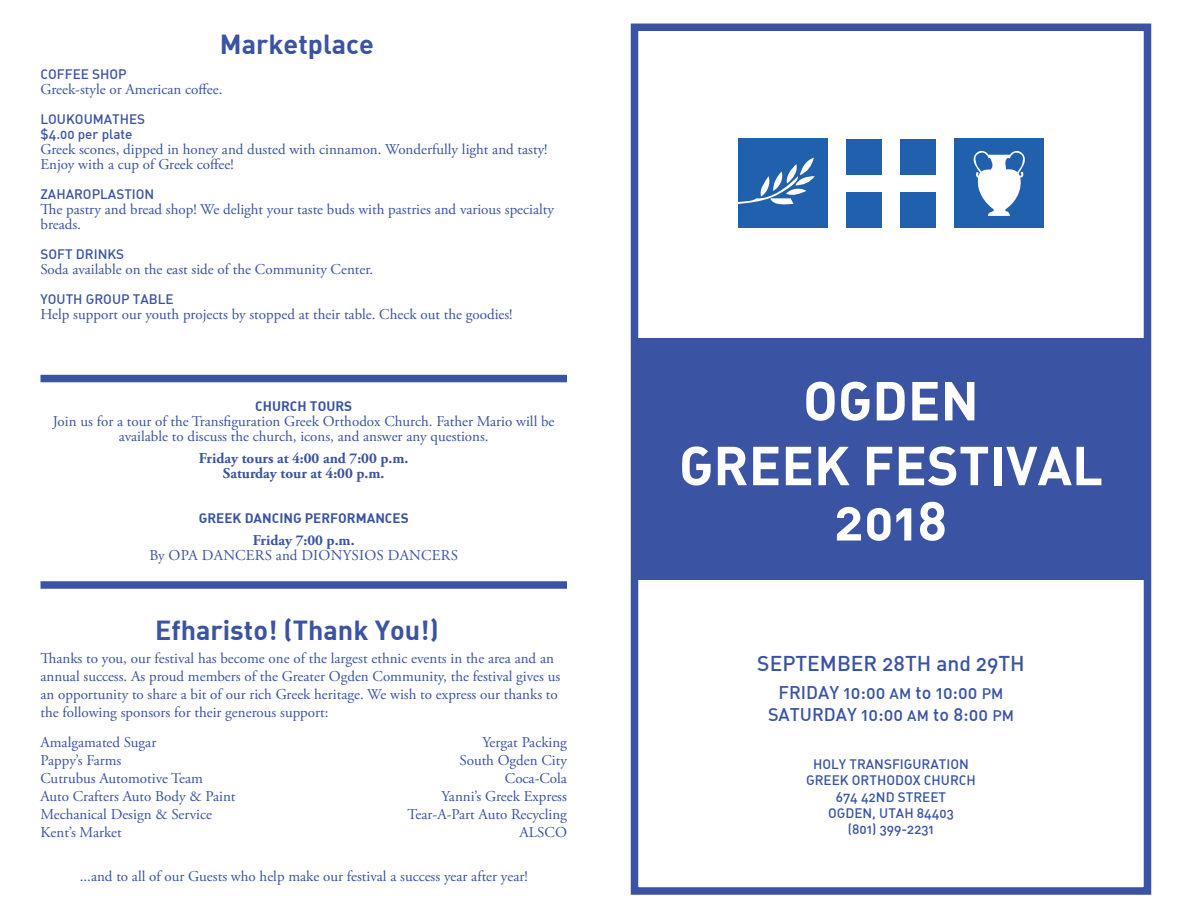
<style>
.page{position:relative;width:1188px;height:918px;background:#fff}
.page>*{position:absolute;margin:0;border:0;box-sizing:border-box;transform-origin:0 0}
.t1{font:54px/64.8px "DIN Bold Alternate";color:#fff;text-align:center}
.t2{font:27px "DIN Bold Alternate";color:#3b53a3}
.t3{font:21px "DIN Medium Alternate";color:#3b53a3}
.t4{font:18px/21.6px "DIN Medium Alternate";color:#3b53a3;text-align:center}
.t5{font:15px/18px "Adobe Garamond Pro";color:#3b53a3}
.t6{font:700 15px/15px "Adobe Garamond Pro";color:#3b53a3;text-align:center}
.t7{font:13.5px/16.2px "DIN Medium Alternate";color:#3b53a3}
.t8{font:13.5px "DIN Bold Alternate";color:#3b53a3}
.s1{font-size:15px}
</style>
<div class="page">
<div style="left:40px;top:375px;width:527px;height:7px;background:#3b53a3"></div>
<div style="left:40px;top:581px;width:527px;height:8px;background:#3b53a3"></div>
<div style="left:631px;top:24px;width:520px;height:871px;border:8px solid #3b53a3"></div>
<div style="left:635px;top:338px;width:512px;height:242px;background:#3b53a3"></div>
<div style="left:847px;top:139px;width:35px;height:35px;background:#2160ad"></div>
<div style="left:900px;top:139px;width:36px;height:35px;background:#2160ad"></div>
<div style="left:847px;top:192px;width:35px;height:36px;background:#2160ad"></div>
<div style="left:900px;top:192px;width:36px;height:36px;background:#2160ad"></div>
<div style="left:955px;top:139px;width:89px;height:89px;background:#2160ad"></div>
<div style="left:739px;top:139px;width:89px;height:89px;background:#2160ad"></div>
<svg style="left:738px;top:158px;width:77px;height:66px"></svg>
<svg style="left:973px;top:151px;width:52px;height:65px"></svg>
<h2 class="t2" style="left:220px;top:27px;width:156px">Marketplace</h2>
<p class="t7" style="left:40px;top:66px;width:88px">COFFEE SHOP</p>
<p class="t5" style="left:40px;top:81px;width:183px">Greek-style or American coffee.</p>
<p class="t7" style="left:40px;top:112px;width:106px;line-height:15px">LOUKOUMATHES $4.00 per plate</p>
<p class="t5" style="left:40px;top:143px;width:509px;line-height:15px">Greek scones, dipped in honey and dusted with cinnamon. Wonderfully light and tasty!<br>Enjoy with a cup of Greek coffee!</p>
<p class="t7" style="left:40px;top:186px;width:115px">ZAHAROPLASTION</p>
<p class="t5" style="left:40px;top:203px;width:515px;line-height:15px">The pastry and bread shop! We delight your taste buds with pastries and various specialty breads.</p>
<p class="t7" style="left:40px;top:246px;width:85px">SOFT DRINKS</p>
<p class="t5" style="left:40px;top:261px;width:334px">Soda available on the east side of the Community Center.</p>
<p class="t7" style="left:40px;top:291px;width:135px">YOUTH GROUP TABLE</p>
<p class="t5" style="left:40px;top:306px;width:474px">Help support our youth projects by stopped at their table. Check out the goodies!</p>
<p class="t8" style="left:255px;top:397px;width:98px">CHURCH TOURS</p>
<p class="t5" style="left:53px;top:414px;width:503px;line-height:15px;text-align:center">Join us for a tour of the Transfiguration Greek Orthodox Church. Father Mario will be available to discuss the church, icons, and answer any questions.</p>
<p class="t6" style="left:199px;top:451px;width:211px">Friday tours at 4:00 and 7:00 p.m.<br>Saturday tour at 4:00 p.m.</p>
<p class="t8" style="left:199px;top:509px;width:211px">GREEK DANCING PERFORMANCES</p>
<p class="t6" style="left:253px;top:533px;width:103px">Friday 7:00 p.m.</p>
<p class="t5" style="left:149px;top:546px;width:310px">By OPA DANCERS and DIONYSIOS DANCERS</p>
<h2 class="t2" style="left:155px;top:613px;width:285px">Efharisto! (Thank You!)</h2>
<p class="t5" style="left:40px;top:650px;width:521px">Thanks to you, our festival has become one of the largest ethnic events in the area and an annual success. As proud members of the Greater Ogden Community, the festival gives us an opportunity to share a bit of our rich Greek heritage. We wish to express our thanks to the following sponsors for their generous support:</p>
<p class="t5" style="left:40px;top:734px;width:196px">Amalgamated Sugar<br>Pappy’s Farms<br>Cutrubus Automotive Team<br>Auto Crafters Auto Body &amp; Paint<br>Mechanical Design &amp; Service<br>Kent’s Market</p>
<p class="t5" style="left:407px;top:734px;width:161px;text-align:right">Yergat Packing<br>South Ogden City<br>Coca-Cola<br>Yanni’s Greek Express<br>Tear-A-Part Auto Recycling<br>ALSCO</p>
<p class="t5" style="left:80px;top:868px;width:449px">...and to all of our Guests who help make our festival a success year after year!</p>
<h1 class="t1" style="left:679px;top:366px;width:426px">OGDEN<br>GREEK FESTIVAL</h1>
<h1 class="t1" style="left:835px;top:486px;width:114px">2018</h1>
<h3 class="t3" style="left:757px;top:650px;width:269px">SEPTEMBER 28TH and 29TH</h3>
<p class="t4" style="left:768px;top:681px;width:247px">FRIDAY 10:00 <span class="s1">AM</span> to 10:00 <span class="s1">PM<br></span>SATURDAY 10:00 <span class="s1">AM</span> to 8:00 <span class="s1">PM</span></p>
<p class="t7" style="left:806px;top:756px;width:171px;text-align:center">HOLY TRANSFIGURATION<br>GREEK ORTHODOX CHURCH<br>674 42ND STREET<br>OGDEN, UTAH 84403<br>(801) 399-2231</p>
</div>
